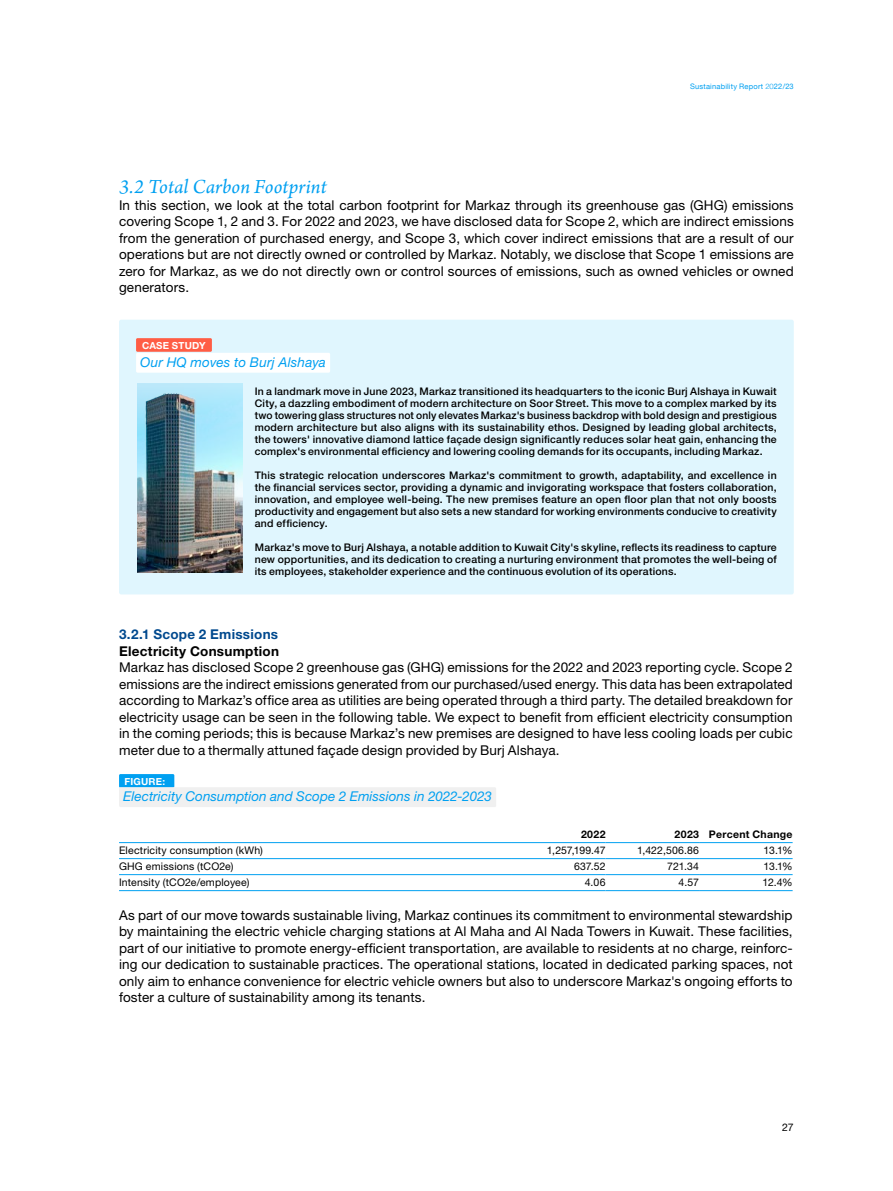
<style>
.page{position:relative;width:893px;height:1191px;background:#fff}
.page>*{position:absolute;margin:0;border:0;box-sizing:border-box;transform-origin:0 0}
.t1{font:italic 21px "Arno Pro";color:#00a0f1}
.t2{font:13.5px/16.5px "Helvetica Neue LT Pro";letter-spacing:.01em;color:#000;text-align:justify}
.t3{font:italic 13.5px "Helvetica Neue LT Pro";color:#00a0f1}
.t4{font:700 13.5px "Helvetica Neue LT Pro";letter-spacing:.02em;color:#000}
.t5{font:700 13.5px "Helvetica Neue LT Pro";letter-spacing:.02em;color:#00498e}
.t6{font:500 10.5px/12px "Helvetica Neue LT Pro";letter-spacing:.02em;color:#000;text-align:justify}
.t7{font:10.5px "Helvetica Neue LT Pro";letter-spacing:.015em;color:#000}
.t8{font:700 10.5px "Helvetica Neue LT Pro";letter-spacing:.03em;color:#000}
.t9{font:700 9.75px "Helvetica Neue LT Pro";letter-spacing:.025em;color:#fff}
.t10{font:7.5px "Helvetica Neue LT Arabic";letter-spacing:.025em;color:#00a0f1}
.s1{font-weight:300}
</style>
<div class="page">
<div style="left:119px;top:320px;width:675px;height:274px;background:#e0f6fe;border-radius:2px"></div>
<div style="left:136px;top:353px;width:194px;height:20px;background:#fff;border-radius:2px"></div>
<div style="left:136px;top:338px;width:76px;height:14px;background:#ff5d45"></div>
<img style="left:138px;top:383px;width:104px;height:189px">
<img style="left:146px;top:393px;width:96px;height:179px">
<div style="left:119px;top:774px;width:55px;height:13px;background:#00a0f1"></div>
<div style="left:119px;top:787px;width:377px;height:20px;background:#f0f0f0;border-radius:2px"></div>
<hr style="left:119px;top:842px;width:393px;height:1px;background:#00a0f1">
<hr style="left:512px;top:842px;width:93px;height:1px;background:#00a0f1">
<hr style="left:605px;top:842px;width:94px;height:1px;background:#00a0f1">
<hr style="left:699px;top:842px;width:94px;height:1px;background:#00a0f1">
<hr style="left:119px;top:858px;width:393px;height:1px;background:#00a0f1">
<hr style="left:512px;top:858px;width:93px;height:1px;background:#00a0f1">
<hr style="left:605px;top:858px;width:94px;height:1px;background:#00a0f1">
<hr style="left:699px;top:858px;width:94px;height:1px;background:#00a0f1">
<hr style="left:119px;top:874px;width:393px;height:1px;background:#00a0f1">
<hr style="left:512px;top:874px;width:93px;height:1px;background:#00a0f1">
<hr style="left:605px;top:874px;width:94px;height:1px;background:#00a0f1">
<hr style="left:699px;top:874px;width:94px;height:1px;background:#00a0f1">
<hr style="left:119px;top:890px;width:393px;height:1px;background:#00a0f1">
<hr style="left:512px;top:890px;width:93px;height:1px;background:#00a0f1">
<hr style="left:605px;top:890px;width:94px;height:1px;background:#00a0f1">
<hr style="left:699px;top:890px;width:94px;height:1px;background:#00a0f1">
<p class="t10" style="left:690px;top:82px;width:105px">Sustainability Report <span class="s1">20</span>22/23</p>
<h1 class="t1" style="left:119px;top:175px;width:209px">3.2 Total Carbon Footprint</h1>
<p class="t2" style="left:119px;top:196px;width:676px">In this section, we look at the total carbon footprint for Markaz through its greenhouse gas (GHG) emissions covering Scope 1, 2 and 3. For 2022 and 2023, we have disclosed data for Scope 2, which are indirect emissions from the generation of purchased energy, and Scope 3, which cover indirect emissions that are a result of our operations but are not directly owned or controlled by Markaz. Notably, we disclose that Scope 1 emissions are zero for Markaz, as we do not directly own or control sources of emissions, such as owned vehicles or owned generators.</p>
<p class="t9" style="left:142px;top:339px;width:65px">CASE STUDY</p>
<p class="t3" style="left:140px;top:353px;width:187px">Our HQ moves to Burj Alshaya</p>
<p class="t6" style="left:255px;top:385px;width:523px">In a landmark move in June 2023, Markaz transitioned its headquarters to the iconic Burj Alshaya in Kuwait City, a dazzling embodiment of modern architecture on Soor Street. This move to a complex marked by its two towering glass structures not only elevates Markaz's business backdrop with bold design and prestigious modern architecture but also aligns with its sustainability ethos. Designed by leading global architects, the towers' innovative diamond lattice façade design significantly reduces solar heat gain, enhancing the complex's environmental efficiency and lowering cooling demands for its occupants, including Markaz.</p>
<p class="t6" style="left:255px;top:469px;width:523px">This strategic relocation underscores Markaz's commitment to growth, adaptability, and excellence in the financial services sector, providing a dynamic and invigorating workspace that fosters collaboration, innovation, and employee well-being. The new premises feature an open floor plan that not only boosts productivity and engagement but also sets a new standard for working environments conducive to creativity and efficiency.</p>
<p class="t6" style="left:255px;top:541px;width:523px">Markaz's move to Burj Alshaya, a notable addition to Kuwait City's skyline, reflects its readiness to capture new opportunities, and its dedication to creating a nurturing environment that promotes the well-being of its employees, stakeholder experience and the continuous evolution of its operations.</p>
<p class="t5" style="left:119px;top:626px;width:161px">3.2.1 Scope 2 Emissions</p>
<p class="t4" style="left:119px;top:642px;width:161px">Electricity Consumption</p>
<p class="t2" style="left:119px;top:658px;width:675px">Markaz has disclosed Scope 2 greenhouse gas (GHG) emissions for the 2022 and 2023 reporting cycle. Scope 2 emissions are the indirect emissions generated from our purchased/used energy. This data has been extrapolated according to Markaz’s office area as utilities are being operated through a third party. The detailed breakdown for electricity usage can be seen in the following table. We expect to benefit from efficient electricity consumption in the coming periods; this is because Markaz’s new premises are designed to have less cooling loads per cubic meter due to a thermally attuned façade design provided by Burj Alshaya.</p>
<p class="t9" style="left:124px;top:775px;width:42px">FIGURE:</p>
<p class="t3" style="left:123px;top:788px;width:370px">Electricity Consumption and Scope 2 Emissions in 2022-2023</p>
<p class="t8" style="left:581px;top:828px;width:26px">2022</p>
<p class="t8" style="left:675px;top:828px;width:120px">2023 Percent Change</p>
<p class="t7" style="left:119px;top:844px;width:145px">Electricity consumption (kWh)</p>
<p class="t7" style="left:547px;top:844px;width:60px">1,257,199.47</p>
<p class="t7" style="left:637px;top:844px;width:64px">1,422,506.86</p>
<p class="t7" style="left:764px;top:844px;width:31px">13.1%</p>
<p class="t7" style="left:119px;top:860px;width:116px">GHG emissions (tCO2e)</p>
<p class="t7" style="left:574px;top:860px;width:33px">637.52</p>
<p class="t7" style="left:667px;top:860px;width:33px">721.34</p>
<p class="t7" style="left:764px;top:860px;width:31px">13.1%</p>
<p class="t7" style="left:119px;top:876px;width:132px">Intensity (tCO2e/employee)</p>
<p class="t7" style="left:585px;top:876px;width:22px">4.06</p>
<p class="t7" style="left:678px;top:876px;width:22px">4.57</p>
<p class="t7" style="left:763px;top:876px;width:32px">12.4%</p>
<p class="t2" style="left:119px;top:906px;width:675px">As part of our move towards sustainable living, Markaz continues its commitment to environmental stewardship by maintaining the electric vehicle charging stations at Al Maha and Al Nada Towers in Kuwait. These facilities, part of our initiative to promote energy-efficient transportation, are available to residents at no charge, reinforc&shy;ing our dedication to sustainable practices. The operational stations, located in dedicated parking spaces, not only aim to enhance convenience for electric vehicle owners but also to underscore Markaz's ongoing efforts to foster a culture of sustainability among its tenants.</p>
<p class="t7" style="left:782px;top:1121px;width:13px">27</p>
</div>
